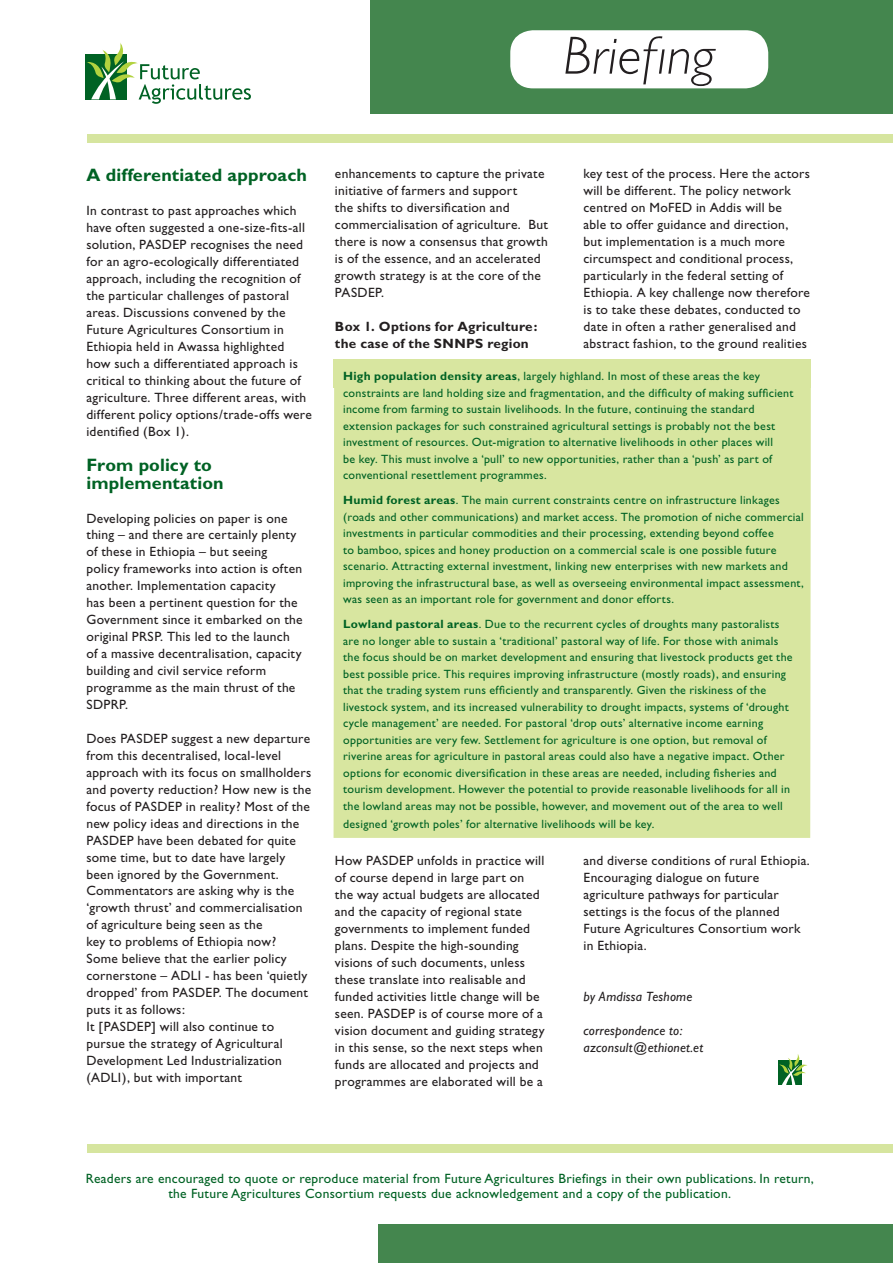
<style>
.page{position:relative;width:893px;height:1263px;background:#fff}
.page>*{position:absolute;margin:0;border:0;box-sizing:border-box;transform-origin:0 0}
.t1{font:italic 300 54px "Gill Sans";color:#231f20}
.t2{font:700 18px/18px "Gill Sans";letter-spacing:.01em;color:#006224}
.t3{font:13.5px/17px "Gill Sans";letter-spacing:.02em;color:#231f20}
.t4{font:13.5px/15px "Gill Sans";letter-spacing:.02em;color:#006224;text-align:center}
.t5{font:italic 13.5px/17px "Gill Sans";letter-spacing:.015em;color:#231f20}
.t6{font:700 13.5px/17px "Gill Sans";letter-spacing:.02em;color:#231f20}
.t7{font:12px/16.5px "Gill Sans";letter-spacing:.02em;color:#006224}
.s1{font-weight:700}
</style>
<div class="page">
<div style="left:370px;top:0;width:523px;height:114px;background:#44864e"></div>
<div style="left:85px;top:54px;width:42px;height:45px;background:#006224"></div>
<svg style="left:86px;top:43px;width:165px;height:61px"></svg>
<div style="left:510px;top:30px;width:259px;height:57px;background:#fff"></div>
<div style="left:378px;top:1225px;width:515px;height:38px;background:#44864e"></div>
<div style="left:87px;top:1144px;width:806px;height:8px;background:#d6e59f"></div>
<div style="left:87px;top:134px;width:806px;height:9px;background:#d6e59f"></div>
<div style="left:778px;top:1060px;width:23px;height:25px;background:#006224"></div>
<svg style="left:779px;top:1054px;width:28px;height:31px"></svg>
<div style="left:334px;top:359px;width:243px;height:28px;background:#d8e6a0"></div>
<div style="left:575px;top:359px;width:235px;height:28px;background:#d8e6a0"></div>
<div style="left:334px;top:371px;width:477px;height:467px;background:#d8e6a0"></div>
<h1 class="t1" style="left:563px;top:25px;width:153px">Briefing</h1>
<h2 class="t2" style="left:86px;top:166px;width:222px">A differentiated approach</h2>
<p class="t3" style="left:86px;top:202px;width:227px">In contrast to past approaches which have often suggested a one-size-fits-all solution, PASDEP recognises the need for an agro-ecologically differentiated approach, including the recognition of the particular challenges of pastoral areas. Discussions convened by the Future Agricultures Consortium in Ethiopia held in Awassa highlighted<br>how such a differentiated approach is critical to thinking about the future of agriculture. Three different areas, with different policy options/trade-offs were identified (Box 1).</p>
<h2 class="t2" style="left:86px;top:455px;width:139px">From policy to implementation</h2>
<p class="t3" style="left:86px;top:510px;width:218px">Developing policies on paper is one thing – and there are certainly plenty of these in Ethiopia – but seeing policy frameworks into action is often another. Implementation capacity<br>has been a pertinent question for the Government since it embarked on the original PRSP. This led to the launch of a massive decentralisation, capacity building and civil service reform programme as the main thrust of the SDPRP.</p>
<p class="t3" style="left:86px;top:730px;width:226px">Does PASDEP suggest a new departure from this decentralised, local-level approach with its focus on smallholders and poverty reduction? How new is the focus of PASDEP in reality? Most of the new policy ideas and directions in the PASDEP have been debated for quite some time, but to date have largely been ignored by the Government.<br>Commentators are asking why is the ‘growth thrust’ and commercialisation of agriculture being seen as the<br>key to problems of Ethiopia now?<br>Some believe that the earlier policy cornerstone – ADLI - has been ‘quietly dropped’ from PASDEP. The document puts it as follows:<br>It [PASDEP] will also continue to pursue the strategy of Agricultural Development Led Industrialization (ADLI), but with important</p>
<p class="t3" style="left:335px;top:165px;width:215px">enhancements to capture the private initiative of farmers and support<br>the shifts to diversification and commercialisation of agriculture. But there is now a consensus that growth is of the essence, and an accelerated growth strategy is at the core of the<br>PASDEP.</p>
<p class="t6" style="left:335px;top:317px;width:204px">Box 1. Options for Agriculture: the case of the SNNPS region</p>
<p class="t3" style="left:583px;top:165px;width:228px">key test of the process. Here the actors will be different. The policy network centred on MoFED in Addis will be<br>able to offer guidance and direction, but implementation is a much more circumspect and conditional process, particularly in the federal setting of Ethiopia. A key challenge now therefore is to take these debates, conducted to date in often a rather generalised and abstract fashion, to the ground realities</p>
<p class="t7" style="left:343px;top:368px;width:452px"><span class="s1">High population density areas</span>, largely highland. In most of these areas the key constraints are land holding size and fragmentation, and the difficulty of making sufficient income from farming to sustain livelihoods. In the future, continuing the standard extension packages for such constrained agricultural settings is probably not the best investment of resources. Out-migration to alternative livelihoods in other places will<br>be key. This must involve a ‘pull’ to new opportunities, rather than a ‘push’ as part of conventional resettlement programmes.</p>
<p class="t7" style="left:343px;top:492px;width:462px"><span class="s1">Humid forest areas</span>. The main current constraints centre on infrastructure linkages (roads and other communications) and market access. The promotion of niche commercial investments in particular commodities and their processing, extending beyond coffee<br>to bamboo, spices and honey production on a commercial scale is one possible future scenario. Attracting external investment, linking new enterprises with new markets and improving the infrastructural base, as well as overseeing environmental impact assessment, was seen as an important role for government and donor efforts.</p>
<p class="t7" style="left:343px;top:616px;width:451px"><span class="s1">Lowland pastoral areas</span>. Due to the recurrent cycles of droughts many pastoralists are no longer able to sustain a ‘traditional’ pastoral way of life. For those with animals the focus should be on market development and ensuring that livestock products get the best possible price. This requires improving infrastructure (mostly roads), and ensuring that the trading system runs efficiently and transparently. Given the riskiness of the livestock system, and its increased vulnerability to drought impacts, systems of ‘drought cycle management’ are needed. For pastoral ‘drop outs’ alternative income earning opportunities are very few. Settlement for agriculture is one option, but removal of riverine areas for agriculture in pastoral areas could also have a negative impact. Other options for economic diversification in these areas are needed, including fisheries and tourism development. However the potential to provide reasonable livelihoods for all in the lowland areas may not be possible, however, and movement out of the area to well</p>
<p class="t7" style="left:343px;top:815px;width:313px">designed ‘growth poles’ for alternative livelihoods will be key.</p>
<p class="t3" style="left:335px;top:852px;width:211px">How PASDEP unfolds in practice will of course depend in large part on the way actual budgets are allocated and the capacity of regional state governments to implement funded plans. Despite the high-sounding visions of such documents, unless these translate into realisable and funded activities little change will be seen. PASDEP is of course more of a vision document and guiding strategy in this sense, so the next steps when funds are allocated and projects and programmes are elaborated will be a</p>
<p class="t3" style="left:583px;top:852px;width:228px">and diverse conditions of rural Ethiopia.<br>Encouraging dialogue on future agriculture pathways for particular settings is the focus of the planned Future Agricultures Consortium work in Ethiopia.</p>
<p class="t5" style="left:583px;top:988px;width:110px">by Amdissa Teshome</p>
<p class="t5" style="left:583px;top:1022px;width:121px">correspondence to: azconsult@ethionet.et</p>
<p class="t4" style="left:86px;top:1171px;width:729px">Readers are encouraged to quote or reproduce material from Future Agricultures Briefings in their own publications. In return, the Future Agricultures Consortium requests due acknowledgement and a copy of the publication.</p>
</div>
